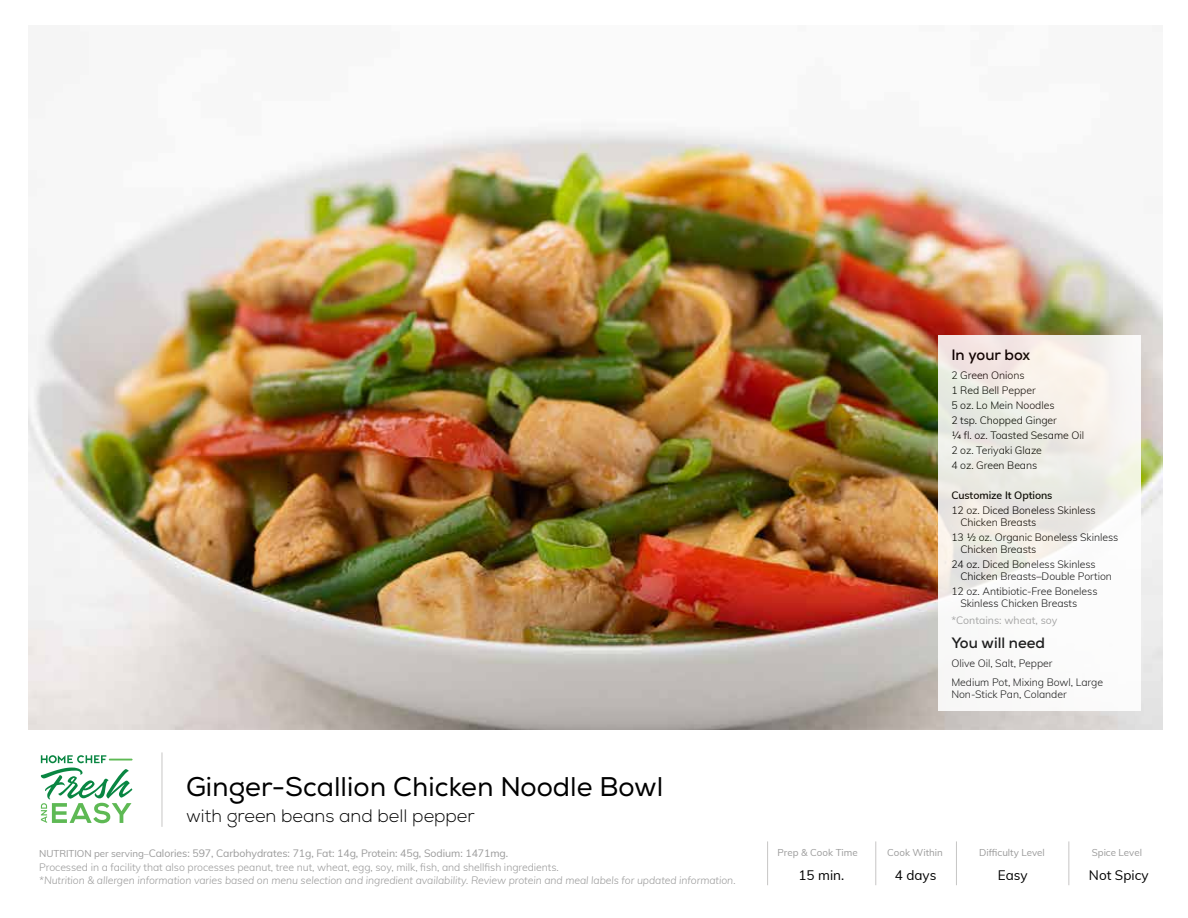
<style>
.page{position:relative;width:1188px;height:918px;background:#fff}
.page>*{position:absolute;margin:0;border:0;box-sizing:border-box;transform-origin:0 0}
.t1{font:27px "Nexa";color:#000}
.t2{font:300 18px "Nexa";color:#000}
.t3{font:700 15px "Nexa";color:#000}
.t4{font:13.5px "Muli";color:#000}
.t5{font:300 10.5px/15px "Muli";letter-spacing:-.005em;color:#000}
.t6{font:300 10.5px/13.5px "Muli";letter-spacing:-.005em;color:#9a9a9a}
.t7{font:italic 300 10.5px "Muli";letter-spacing:-.005em;color:#9a9a9a}
.t8{font:10.5px "Muli";color:#9a9a9a}
.t9{font:600 10.5px "Muli";letter-spacing:-.005em;color:#000}
.t10{font:9.75px "Muli";color:#9a9a9a}
.s1{font-weight:400;font-size:9.75px}
.s2{font-weight:400}
</style>
<div class="page">
<img style="left:29px;top:129px;width:1133px;height:601px">
<hr style="left:162px;top:752px;width:1px;height:75px;background:#c7c6c5">
<svg style="left:938px;top:336px;width:203px;height:375px"></svg>
<hr style="left:875px;top:841px;width:1px;height:44px;background:#c7c6c5">
<hr style="left:956px;top:841px;width:1px;height:44px;background:#c7c6c5">
<hr style="left:1068px;top:841px;width:1px;height:44px;background:#c7c6c5">
<hr style="left:767px;top:841px;width:1px;height:44px;background:#c7c6c5">
<svg style="left:41px;top:755px;width:92px;height:68px"></svg>
<h1 class="t1" style="left:186px;top:771px;width:479px">Ginger-Scallion Chicken Noodle Bowl</h1>
<h2 class="t2" style="left:186px;top:805px;width:290px">with green beans and bell pepper</h2>
<p class="t6" style="left:39px;top:846px;width:521px"><span class="s1">NUTRITION per serving–</span><span class="s2">Calories: 597, Carbohydrates: 71g, Fat: 14g, Protein: 45g, Sodium: 1471mg.<br></span>Processed in a facility that also processes peanut, tree nut, wheat, egg, soy, milk, fish, and shellfish ingredients.</p>
<p class="t7" style="left:39px;top:873px;width:698px">*Nutrition &amp; allergen information varies based on menu selection and ingredient availability. Review protein and meal labels for updated information.</p>
<h3 class="t3" style="left:951px;top:345px;width:80px">In your box</h3>
<p class="t5" style="left:951px;top:367px;width:134px">2 Green Onions<br>1 Red Bell Pepper<br>5 oz. Lo Mein Noodles<br>2 tsp. Chopped Ginger<br>¼ fl. oz. Toasted Sesame Oil<br>2 oz. Teriyaki Glaze<br>4 oz. Green Beans</p>
<p class="t9" style="left:951px;top:487px;width:103px">Customize It Options</p>
<p class="t5" style="left:960px;top:503px;width:137px;line-height:12px;text-indent:-9px">12 oz. Diced Boneless Skinless<br>Chicken Breasts</p>
<p class="t5" style="left:960px;top:530px;width:160px;line-height:12px;text-indent:-9px">13 ½ oz. Organic Boneless Skinless<br>Chicken Breasts</p>
<p class="t5" style="left:960px;top:557px;width:153px;line-height:12px;text-indent:-9px">24 oz. Diced Boneless Skinless<br>Chicken Breasts–Double Portion</p>
<p class="t5" style="left:960px;top:584px;width:139px;line-height:12px;text-indent:-9px">12 oz. Antibiotic-Free Boneless<br>Skinless Chicken Breasts</p>
<p class="t8" style="left:951px;top:613px;width:107px">*Contains: wheat, soy</p>
<h3 class="t3" style="left:951px;top:633px;width:95px">You will need</h3>
<p class="t5" style="left:951px;top:653px;width:153px;line-height:18.8px">Olive Oil, Salt, Pepper<br>Medium Pot, Mixing Bowl, Large</p>
<p class="t5" style="left:951px;top:686px;width:117px">Non-Stick Pan, Colander</p>
<p class="t10" style="left:778px;top:845px;width:82px">Prep &amp; Cook Time</p>
<p class="t10" style="left:887px;top:845px;width:57px">Cook Within</p>
<p class="t10" style="left:979px;top:845px;width:67px">Difficulty Level</p>
<p class="t10" style="left:1092px;top:845px;width:52px">Spice Level</p>
<p class="t4" style="left:798px;top:865px;width:47px">15 min.</p>
<p class="t4" style="left:895px;top:865px;width:43px">4 days</p>
<p class="t4" style="left:998px;top:865px;width:31px">Easy</p>
<p class="t4" style="left:1089px;top:865px;width:61px">Not Spicy</p>
</div>
